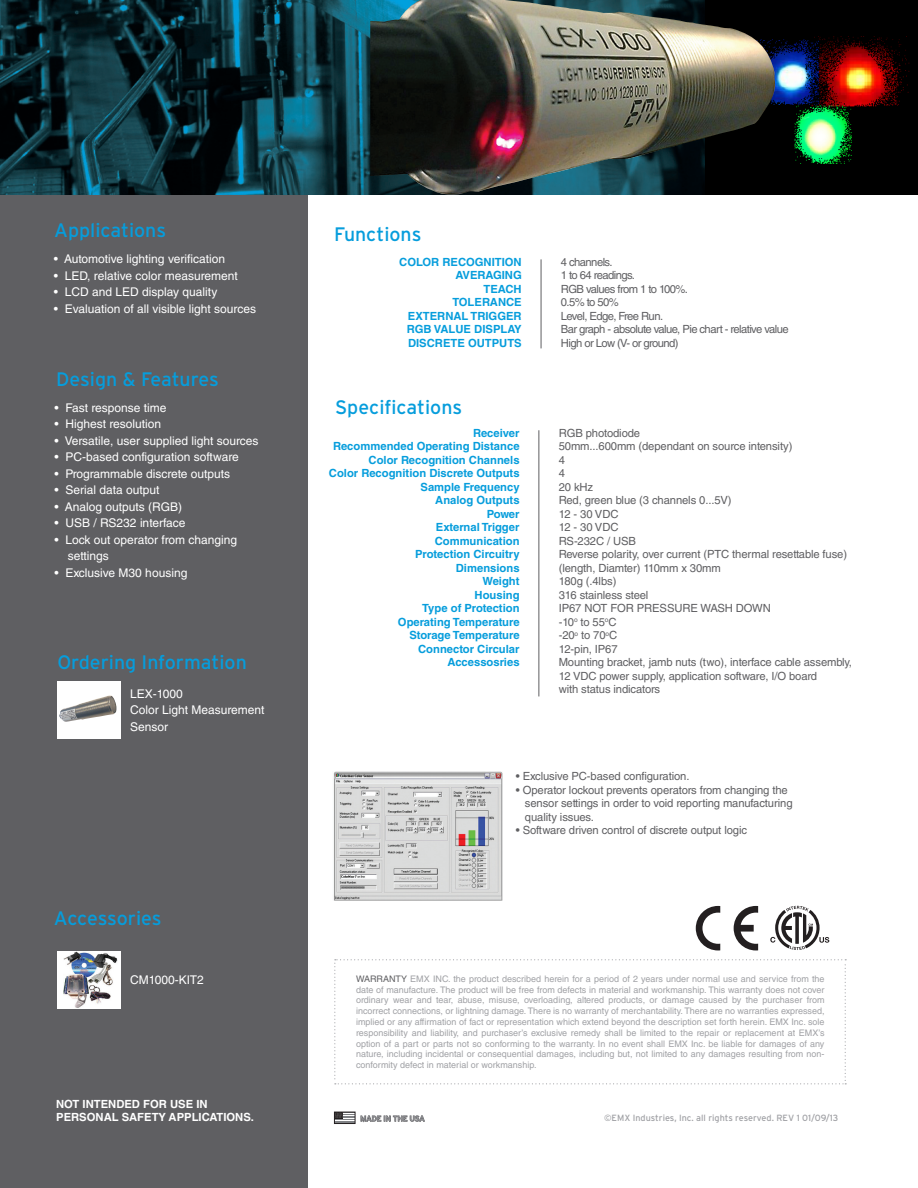
<style>
.page{position:relative;width:918px;height:1188px;background:#fff}
.page>*{position:absolute;margin:0;border:0;box-sizing:border-box;transform-origin:0 0}
.t1{font:19.5px "Interstate";color:#069ddc}
.t2{font:12px/16.5px "Helvetica LT Std";color:#fff}
.t3{font:11.25px "Helvetica LT Std";letter-spacing:-.01em;color:#5f5f62}
.t4{font:700 11.25px "Helvetica LT Std";color:#069ddc}
.t5{font:11.25px "Helvetica LT Std";letter-spacing:-.05em;color:#5f5f62}
.t6{font:700 11.25px "Helvetica LT Std";color:#fff}
.t7{font:9px/10.8px "Helvetica LT Std";color:#a0a1a5;text-align:justify}
.t8{font:9px "Interstate";color:#a0a1a5}
.t9{font:7.5px "Interstate";color:#a0a1a5}
.s1{color:#5f5f62}
</style>
<div class="page">
<div style="left:0;top:0;width:307px;height:1188px;background:#5f5f62"></div>
<svg style="left:334px;top:1112px;width:91px;height:12px"></svg>
<svg style="left:334px;top:959px;width:512px;height:125px"></svg>
<div style="left:57px;top:951px;width:64px;height:58px;background:#fff"></div>
<img style="left:63px;top:951px;width:55px;height:57px">
<div style="left:57px;top:682px;width:64px;height:57px;background:#fff"></div>
<img style="left:59px;top:696px;width:58px;height:26px">
<svg style="left:770px;top:906px;width:59px;height:44px"></svg>
<svg style="left:696px;top:906px;width:24px;height:44px"></svg>
<svg style="left:734px;top:906px;width:24px;height:44px"></svg>
<hr style="left:541px;top:259px;width:1px;height:89px;background:#5f5f62">
<hr style="left:539px;top:430px;width:1px;height:266px;background:#5f5f62">
<img style="left:333px;top:772px;width:170px;height:128px">
<img style="left:0;top:0;width:370px;height:195px">
<img style="left:778px;top:0;width:140px;height:195px">
<img style="left:370px;top:0;width:408px;height:195px">
<p class="t1" style="left:54px;top:219px;width:114px">Applications</p>
<p class="t2" style="left:54px;top:251px;width:173px">• Automotive lighting verification</p>
<p class="t2" style="left:54px;top:267px;width:185px">• LED, relative color measurement</p>
<p class="t2" style="left:54px;top:284px;width:165px">• LCD and LED display quality</p>
<p class="t2" style="left:54px;top:300px;width:204px">• Evaluation of all visible light sources</p>
<p class="t1" style="left:56px;top:368px;width:164px">Design &amp; Features</p>
<p class="t2" style="left:55px;top:399px;width:114px">• Fast response time</p>
<p class="t2" style="left:55px;top:416px;width:108px">• Highest resolution</p>
<p class="t2" style="left:55px;top:432px;width:206px">• Versatile, user supplied light sources</p>
<p class="t2" style="left:55px;top:449px;width:186px">• PC-based configuration software</p>
<p class="t2" style="left:55px;top:465px;width:177px">• Programmable discrete outputs</p>
<p class="t2" style="left:55px;top:482px;width:106px">• Serial data output</p>
<p class="t2" style="left:55px;top:498px;width:129px">• Analog outputs (RGB)</p>
<p class="t2" style="left:55px;top:515px;width:132px">• USB / RS232 interface</p>
<p class="t2" style="left:55px;top:531px;width:184px">• Lock out operator from changing</p>
<p class="t2" style="left:68px;top:548px;width:42px">settings</p>
<p class="t2" style="left:55px;top:564px;width:134px">• Exclusive M30 housing</p>
<p class="t1" style="left:57px;top:651px;width:191px">Ordering Information</p>
<p class="t2" style="left:130px;top:685px;width:54px">LEX-1000</p>
<p class="t2" style="left:130px;top:702px;width:136px">Color Light Measurement<br>Sensor</p>
<p class="t1" style="left:54px;top:907px;width:109px">Accessories</p>
<p class="t2" style="left:130px;top:972px;width:75px">CM1000-KIT2</p>
<p class="t6" style="left:56px;top:1097px;width:153px">NOT INTENDED FOR USE IN</p>
<p class="t6" style="left:56px;top:1110px;width:199px">PERSONAL SAFETY APPLICATIONS.</p>
<p class="t1" style="left:334px;top:223px;width:89px">Functions</p>
<p class="t4" style="left:399px;top:255px;width:124px">COLOR RECOGNITION</p>
<p class="t4" style="left:455px;top:269px;width:68px">AVERAGING</p>
<p class="t4" style="left:483px;top:282px;width:40px">TEACH</p>
<p class="t4" style="left:452px;top:296px;width:71px">TOLERANCE</p>
<p class="t4" style="left:408px;top:309px;width:115px">EXTERNAL TRIGGER</p>
<p class="t4" style="left:407px;top:323px;width:116px">RGB VALUE DISPLAY</p>
<p class="t4" style="left:408px;top:336px;width:115px">DISCRETE OUTPUTS</p>
<p class="t1" style="left:335px;top:396px;width:129px">Specifications</p>
<p class="t4" style="left:473px;top:426px;width:48px">Receiver</p>
<p class="t4" style="left:333px;top:440px;width:188px">Recommended Operating Distance</p>
<p class="t4" style="left:369px;top:453px;width:153px">Color Recognition Channels</p>
<p class="t4" style="left:329px;top:467px;width:192px">Color Recognition Discrete Outputs</p>
<p class="t4" style="left:421px;top:480px;width:101px">Sample Frequency</p>
<p class="t4" style="left:435px;top:494px;width:86px">Analog Outputs</p>
<p class="t4" style="left:487px;top:507px;width:34px">Power</p>
<p class="t4" style="left:436px;top:521px;width:85px">External Trigger</p>
<p class="t4" style="left:435px;top:534px;width:86px">Communication</p>
<p class="t4" style="left:415px;top:548px;width:106px">Protection Circuitry</p>
<p class="t4" style="left:456px;top:561px;width:65px">Dimensions</p>
<p class="t4" style="left:482px;top:575px;width:39px">Weight</p>
<p class="t4" style="left:475px;top:588px;width:46px">Housing</p>
<p class="t4" style="left:422px;top:602px;width:99px">Type of Protection</p>
<p class="t4" style="left:398px;top:615px;width:123px">Operating Temperature</p>
<p class="t4" style="left:409px;top:629px;width:112px">Storage Temperature</p>
<p class="t4" style="left:418px;top:642px;width:103px">Connector Circular</p>
<p class="t4" style="left:447px;top:656px;width:74px">Accessosries</p>
<p class="t5" style="left:561px;top:255px;width:53px">4 channels.</p>
<p class="t5" style="left:561px;top:269px;width:76px">1 to 64 readings.</p>
<p class="t5" style="left:561px;top:282px;width:129px">RGB values from 1 to 100%.</p>
<p class="t3" style="left:561px;top:296px;width:59px">0.5% to 50%</p>
<p class="t5" style="left:561px;top:309px;width:104px">Level, Edge, Free Run.</p>
<p class="t5" style="left:561px;top:323px;width:229px">Bar graph - absolute value, Pie chart - relative value</p>
<p class="t5" style="left:561px;top:336px;width:119px">High or Low (V- or ground)</p>
<p class="t3" style="left:559px;top:426px;width:83px">RGB photodiode</p>
<p class="t3" style="left:559px;top:440px;width:235px">50mm...600mm (dependant on source intensity)</p>
<p class="t3" style="left:559px;top:453px;width:8px">4</p>
<p class="t3" style="left:559px;top:467px;width:8px">4</p>
<p class="t3" style="left:559px;top:480px;width:36px">20 kHz</p>
<p class="t3" style="left:559px;top:494px;width:174px">Red, green blue (3 channels 0...5V)</p>
<p class="t3" style="left:559px;top:507px;width:61px">12 - 30 VDC</p>
<p class="t3" style="left:559px;top:521px;width:61px">12 - 30 VDC</p>
<p class="t3" style="left:559px;top:534px;width:79px">RS-232C / USB</p>
<p class="t3" style="left:559px;top:548px;width:290px">Reverse polarity, over current (PTC thermal resettable fuse)</p>
<p class="t3" style="left:559px;top:561px;width:164px">(length, Diamter) 110mm x 30mm</p>
<p class="t3" style="left:559px;top:575px;width:59px">180g (.4lbs)</p>
<p class="t3" style="left:559px;top:588px;width:91px">316 stainless steel</p>
<p class="t3" style="left:559px;top:602px;width:214px">IP67 NOT FOR PRESSURE WASH DOWN</p>
<p class="t3" style="left:559px;top:615px;width:59px">-10<sup>o</sup> to 55<sup>o</sup>C</p>
<p class="t3" style="left:559px;top:629px;width:60px">-20<sup>o</sup> to 70<sup>o</sup>C</p>
<p class="t3" style="left:559px;top:642px;width:60px">12-pin, IP67</p>
<p class="t3" style="left:559px;top:656px;width:295px">Mounting bracket, jamb nuts (two), interface cable assembly,</p>
<p class="t3" style="left:559px;top:669px;width:260px">12 VDC power supply, application software, I/O board</p>
<p class="t3" style="left:559px;top:683px;width:103px">with status indicators</p>
<p class="t3" style="left:516px;top:770px;width:175px">• Exclusive PC-based configuration.</p>
<p class="t3" style="left:516px;top:784px;width:273px">• Operator lockout prevents operators from changing the</p>
<p class="t3" style="left:525px;top:797px;width:269px">sensor settings in order to void reporting manufacturing</p>
<p class="t3" style="left:525px;top:811px;width:71px">quality issues.</p>
<p class="t3" style="left:516px;top:824px;width:233px">• Software driven control of discrete output logic</p>
<p class="t7" style="left:356px;top:973px;width:470px"><span class="s1">WARRANTY</span> EMX INC. the product described herein for a period of 2 years under normal use and service from the date of manufacture. The product will be free from defects in material and workmanship. This warranty does not cover ordinary wear and tear, abuse, misuse, overloading, altered products, or damage caused by the purchaser from incorrect connections, or lightning damage. There is no warranty of merchantability. There are no warranties expressed, implied or any affirmation of fact or representation which extend beyond the description set forth herein. EMX Inc. sole responsibility and liability, and purchaser’s exclusive remedy shall be limited to the repair or replacement at EMX’s option of a part or parts not so conforming to the warranty. In no event shall EMX Inc. be liable for damages of any nature, including incidental or consequential damages, including but, not limited to any damages resulting from non&shy;conformity defect in material or workmanship.</p>
<p class="t9" style="left:360px;top:1114px;width:66px">MADE IN THE USA</p>
<p class="t8" style="left:604px;top:1113px;width:236px">©EMX Industries, Inc. all rights reserved. REV 1 01/09/13</p>
</div>
